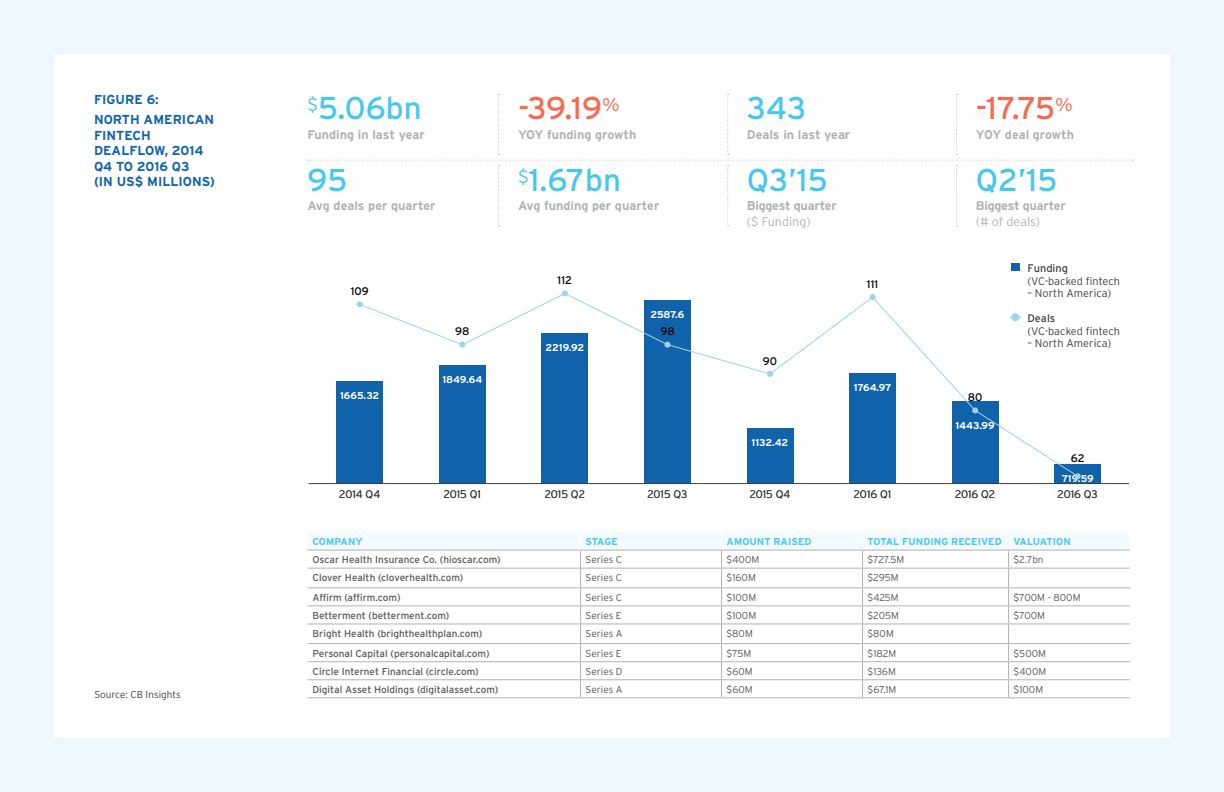
<style>
.page{position:relative;width:1224px;height:792px;background:#ecf8fc}
.page>*{position:absolute;margin:0;border:0;box-sizing:border-box;transform-origin:0 0}
.t1{font:31.6px "Interstate";color:#48c7ed}
.t2{font:31.6px "Interstate";letter-spacing:-.01em;color:#f36c52}
.t3{font:700 13px/15.6px "Interstate";color:#1363ab}
.t4{font:700 12.6px "Interstate";color:#b3b2b1}
.t5{font:700 12.6px "Interstate";letter-spacing:-.02em;color:#b3b2b1}
.t6{font:300 12.6px "Interstate";color:#b3b2b1}
.t7{font:300 11px "Interstate";color:#414042}
.t8{font:11px "Interstate";color:#000}
.t9{font:11px "Interstate";color:#414042}
.t10{font:10px "Interstate";color:#58585a}
.t11{font:300 10px "Interstate";color:#58585a}
.t12{font:700 10px "Interstate";color:#fff}
.t13{font:700 10px "Interstate";color:#48c7ed}
.t14{font:300 10px "Interstate";color:#414042}
</style>
<div class="page">
<div style="left:54px;top:54px;width:1116px;height:684px;background:#fff"></div>
<svg style="left:308px;top:94px;width:826px;height:132px"></svg>
<div style="left:337px;top:381px;width:46px;height:103px;background:#1062aa"></div>
<div style="left:439px;top:365px;width:46px;height:119px;background:#1062aa"></div>
<div style="left:542px;top:333px;width:46px;height:151px;background:#1062aa"></div>
<div style="left:644px;top:300px;width:47px;height:184px;background:#1062aa"></div>
<div style="left:747px;top:428px;width:46px;height:56px;background:#1062aa"></div>
<div style="left:850px;top:373px;width:46px;height:111px;background:#1062aa"></div>
<div style="left:952px;top:401px;width:46px;height:83px;background:#1062aa"></div>
<div style="left:1055px;top:464px;width:46px;height:20px;background:#1062aa"></div>
<hr style="left:309px;top:483px;width:820px;height:1px;background:#414042">
<div style="left:1011px;top:263px;width:8px;height:8px;background:#1062aa"></div>
<svg style="left:357px;top:290px;width:724px;height:189px"></svg>
<hr style="left:308px;top:697px;width:273px;height:1px;background:#b3b2b1">
<hr style="left:581px;top:697px;width:141px;height:1px;background:#b3b2b1">
<hr style="left:722px;top:697px;width:141px;height:1px;background:#b3b2b1">
<hr style="left:863px;top:697px;width:146px;height:1px;background:#b3b2b1">
<hr style="left:1009px;top:697px;width:121px;height:1px;background:#b3b2b1">
<svg style="left:308px;top:532px;width:822px;height:165px"></svg>
<h2 class="t3" style="left:94px;top:90px;width:122px;line-height:19.6px">FIGURE 6:<br>NORTH AMERICAN</h2>
<h2 class="t3" style="left:94px;top:127px;width:123px">FINTECH<br>DEALFLOW, 2014<br>Q4 TO 2016 Q3<br>(IN US$ MILLIONS)</h2>
<p class="t14" style="left:94px;top:689px;width:88px">Source: CB Insights</p>
<h1 class="t1" style="left:308px;top:91px;width:116px"><sup>$</sup>5.06bn</h1>
<p class="t4" style="left:308px;top:127px;width:119px">Funding in last year</p>
<h1 class="t1" style="left:308px;top:162px;width:41px">95</h1>
<p class="t4" style="left:308px;top:199px;width:130px">Avg deals per quarter</p>
<p class="t8" style="left:351px;top:285px;width:20px">109</p>
<p class="t12" style="left:340px;top:390px;width:41px">1665.32</p>
<p class="t8" style="left:455px;top:325px;width:16px">98</p>
<p class="t12" style="left:442px;top:374px;width:41px">1849.64</p>
<h1 class="t2" style="left:518px;top:91px;width:103px">-39.19<sup>%</sup></h1>
<p class="t4" style="left:518px;top:127px;width:120px">YOY funding growth</p>
<h1 class="t1" style="left:518px;top:162px;width:105px"><sup>$</sup>1.67bn</h1>
<p class="t4" style="left:518px;top:199px;width:143px">Avg funding per quarter</p>
<p class="t8" style="left:558px;top:274px;width:16px">112</p>
<p class="t12" style="left:546px;top:342px;width:40px">2219.92</p>
<p class="t12" style="left:650px;top:309px;width:36px">2587.6</p>
<p class="t8" style="left:660px;top:325px;width:16px">98</p>
<h1 class="t1" style="left:747px;top:91px;width:61px">343</h1>
<p class="t4" style="left:747px;top:127px;width:105px">Deals in last year</p>
<h1 class="t1" style="left:747px;top:162px;width:82px">Q3’15</h1>
<p class="t5" style="left:747px;top:199px;width:91px">Biggest quarter</p>
<p class="t6" style="left:747px;top:215px;width:65px">($ Funding)</p>
<p class="t8" style="left:867px;top:278px;width:13px">111</p>
<p class="t8" style="left:763px;top:354px;width:16px">90</p>
<p class="t12" style="left:752px;top:437px;width:38px">1132.42</p>
<p class="t12" style="left:854px;top:381px;width:39px">1764.97</p>
<h1 class="t2" style="left:976px;top:91px;width:99px">-17.75<sup>%</sup></h1>
<p class="t4" style="left:976px;top:127px;width:100px">YOY deal growth</p>
<h1 class="t1" style="left:976px;top:162px;width:83px">Q2’15</h1>
<p class="t5" style="left:976px;top:199px;width:91px">Biggest quarter</p>
<p class="t6" style="left:976px;top:215px;width:66px">(# of deals)</p>
<p class="t8" style="left:968px;top:391px;width:16px">80</p>
<p class="t12" style="left:955px;top:420px;width:41px">1443.99</p>
<p class="t9" style="left:1027px;top:262px;width:42px">Funding</p>
<p class="t7" style="left:1027px;top:275px;width:94px">(VC-backed fintech</p>
<p class="t7" style="left:1027px;top:287px;width:85px">– North America)</p>
<p class="t9" style="left:1027px;top:312px;width:30px">Deals</p>
<p class="t7" style="left:1027px;top:325px;width:94px">(VC-backed fintech</p>
<p class="t7" style="left:1027px;top:337px;width:85px">– North America)</p>
<p class="t8" style="left:1071px;top:452px;width:15px">62</p>
<p class="t12" style="left:1062px;top:473px;width:34px">719.59</p>
<p class="t7" style="left:339px;top:488px;width:42px">2014 Q4</p>
<p class="t7" style="left:444px;top:488px;width:39px">2015 Q1</p>
<p class="t7" style="left:545px;top:488px;width:42px">2015 Q2</p>
<p class="t7" style="left:647px;top:488px;width:42px">2015 Q3</p>
<p class="t7" style="left:750px;top:488px;width:42px">2015 Q4</p>
<p class="t7" style="left:854px;top:488px;width:39px">2016 Q1</p>
<p class="t7" style="left:955px;top:488px;width:42px">2016 Q2</p>
<p class="t7" style="left:1058px;top:488px;width:42px">2016 Q3</p>
<p class="t13" style="left:312px;top:536px;width:52px">COMPANY</p>
<p class="t13" style="left:586px;top:536px;width:34px">STAGE</p>
<p class="t13" style="left:727px;top:536px;width:87px">AMOUNT RAISED</p>
<p class="t13" style="left:868px;top:536px;width:205px">TOTAL FUNDING RECEIVED VALUATION</p>
<p class="t10" style="left:312px;top:554px;width:190px">Oscar Health Insurance Co. (hioscar.com)</p>
<p class="t11" style="left:586px;top:554px;width:38px">Series C</p>
<p class="t11" style="left:727px;top:554px;width:34px">$400M</p>
<p class="t11" style="left:868px;top:554px;width:38px">$727.5M</p>
<p class="t11" style="left:1014px;top:554px;width:32px">$2.7bn</p>
<p class="t10" style="left:312px;top:572px;width:152px">Clover Health (cloverhealth.com)</p>
<p class="t11" style="left:586px;top:572px;width:38px">Series C</p>
<p class="t11" style="left:727px;top:572px;width:31px">$160M</p>
<p class="t11" style="left:868px;top:572px;width:33px">$295M</p>
<p class="t10" style="left:312px;top:592px;width:90px">Affirm (affirm.com)</p>
<p class="t11" style="left:586px;top:592px;width:38px">Series C</p>
<p class="t11" style="left:727px;top:592px;width:31px">$100M</p>
<p class="t11" style="left:868px;top:592px;width:33px">$425M</p>
<p class="t11" style="left:1014px;top:592px;width:68px">$700M - 800M</p>
<p class="t10" style="left:312px;top:610px;width:138px">Betterment (betterment.com)</p>
<p class="t11" style="left:586px;top:610px;width:38px">Series E</p>
<p class="t11" style="left:727px;top:610px;width:31px">$100M</p>
<p class="t11" style="left:868px;top:610px;width:33px">$205M</p>
<p class="t11" style="left:1014px;top:610px;width:33px">$700M</p>
<p class="t10" style="left:312px;top:628px;width:171px">Bright Health (brighthealthplan.com)</p>
<p class="t11" style="left:586px;top:628px;width:39px">Series A</p>
<p class="t11" style="left:727px;top:628px;width:28px">$80M</p>
<p class="t11" style="left:868px;top:628px;width:28px">$80M</p>
<p class="t10" style="left:312px;top:648px;width:179px">Personal Capital (personalcapital.com)</p>
<p class="t11" style="left:586px;top:648px;width:38px">Series E</p>
<p class="t11" style="left:727px;top:648px;width:26px">$75M</p>
<p class="t11" style="left:868px;top:648px;width:30px">$182M</p>
<p class="t11" style="left:1014px;top:648px;width:34px">$500M</p>
<p class="t10" style="left:312px;top:666px;width:168px">Circle Internet Financial (circle.com)</p>
<p class="t11" style="left:586px;top:666px;width:38px">Series D</p>
<p class="t11" style="left:727px;top:666px;width:28px">$60M</p>
<p class="t11" style="left:868px;top:666px;width:30px">$136M</p>
<p class="t11" style="left:1014px;top:666px;width:34px">$400M</p>
<p class="t10" style="left:312px;top:684px;width:188px">Digital Asset Holdings (digitalasset.com)</p>
<p class="t11" style="left:586px;top:684px;width:39px">Series A</p>
<p class="t11" style="left:727px;top:684px;width:28px">$60M</p>
<p class="t11" style="left:868px;top:684px;width:30px">$67.1M</p>
<p class="t11" style="left:1014px;top:684px;width:31px">$100M</p>
</div>
